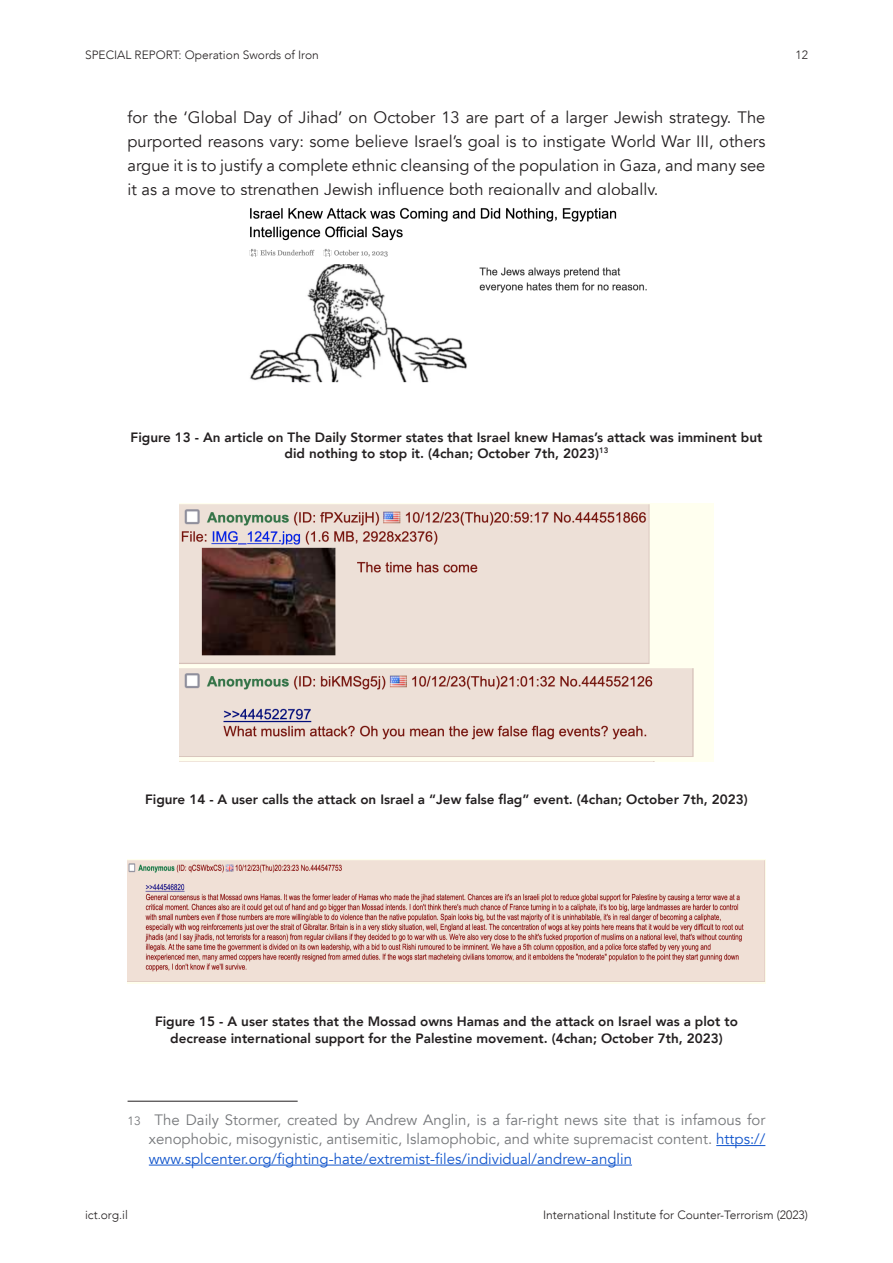
<style>
.page{position:relative;width:893px;height:1263px;background:#fff}
.page>*{position:absolute;margin:0;border:0;box-sizing:border-box;transform-origin:0 0}
.Body{font:16.5px/24px "Avenir";color:#231f20;text-align:justify}
.Footnotes{font:15px/19.5px "Avenir";color:#76787b;text-align:justify}
.Captions{font:800 13.5px/16.2px "Avenir";color:#231f20;text-align:center}
.t1{font:300 12px "Avenir";color:#231f20}
.s1{font-size:12px}
.s2{color:#15c}
</style>
<div class="page">
<img style="left:249px;top:207px;width:398px;height:176px">
<img style="left:180px;top:503px;width:533px;height:259px">
<img style="left:128px;top:860px;width:637px;height:124px">
<hr style="left:128px;top:1101px;width:170px;height:1px;background:#231f20">
<hr style="left:716px;top:1145px;width:49px;height:1px;background:#15c">
<hr style="left:149px;top:1165px;width:483px;height:1px;background:#15c">
<p class="t1" style="left:85px;top:48px;width:235px">SPECIAL REPORT: Operation Swords of Iron</p>
<p class="Body" style="left:128px;top:105px;width:639px">for the ‘Global Day of Jihad’ on October 13 are part of a larger Jewish strategy. The purported reasons vary: some believe Israel’s goal is to instigate World War III, others argue it is to justify a complete ethnic cleansing of the population in Gaza, and many see it as a move to strengthen Jewish influence both regionally and globally.</p>
<p class="t1" style="left:795px;top:48px;width:14px">12</p>
<p class="Captions" style="left:131px;top:429px;width:633px">Figure 13 - An article on The Daily Stormer states that Israel knew Hamas’s attack was imminent but did nothing to stop it. (4chan; October 7th, 2023)<sup>13</sup></p>
<p class="Captions" style="left:145px;top:791px;width:604px">Figure 14 - A user calls the attack on Israel a “Jew false flag” event. (4chan; October 7th, 2023)</p>
<p class="Captions" style="left:155px;top:1014px;width:584px">Figure 15 - A user states that the Mossad owns Hamas and the attack on Israel was a plot to decrease international support for the Palestine movement. (4chan; October 7th, 2023)</p>
<p class="Footnotes" style="left:149px;top:1110px;width:618px;text-indent:-21px"><span class="s1">13</span> The Daily Stormer, created by Andrew Anglin, is a far-right news site that is infamous for xenophobic, misogynistic, antisemitic, Islamophobic, and white supremacist content. <span class="s2">https:// www.splcenter.org/fighting-hate/extremist-files/individual/andrew-anglin</span></p>
<p class="t1" style="left:85px;top:1208px;width:44px">ict.org.il</p>
<p class="t1" style="left:543px;top:1208px;width:266px">International Institute for Counter-Terrorism (2023)</p>
</div>
